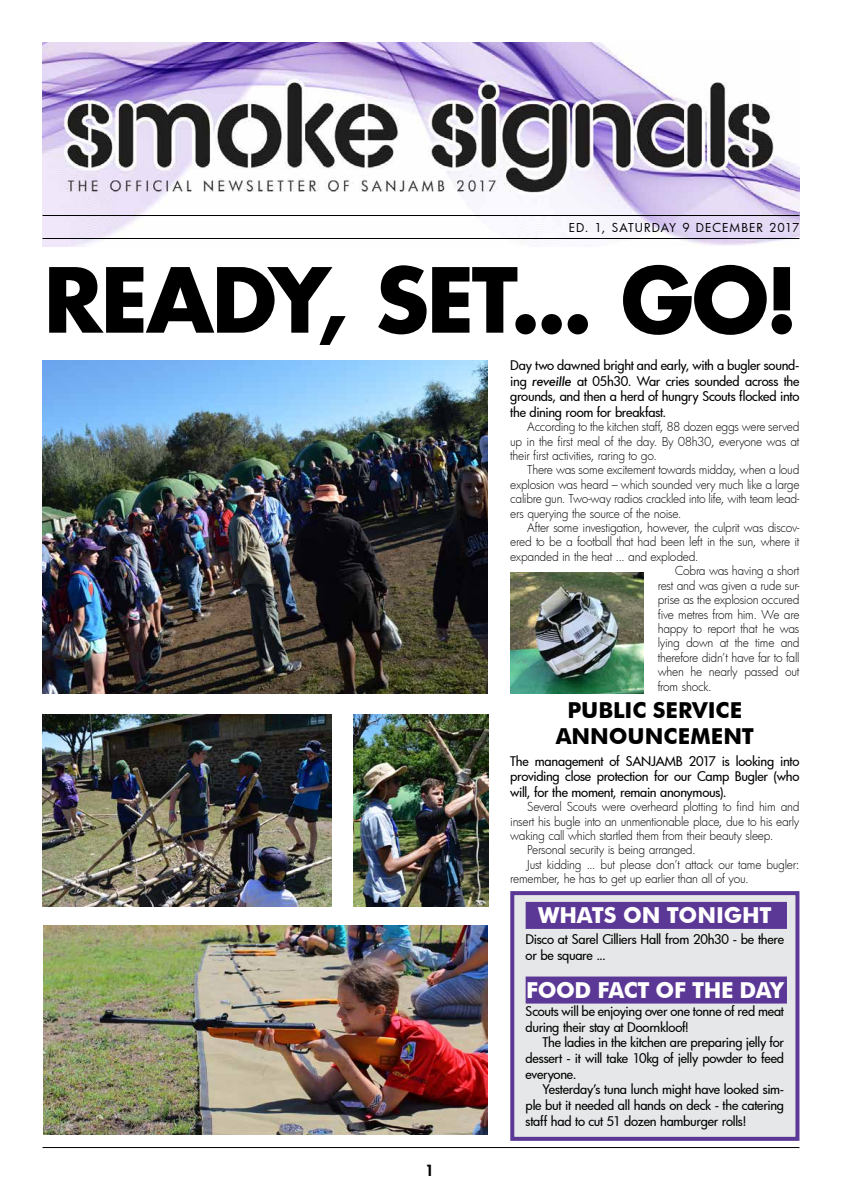
<style>
.page{position:relative;width:842px;height:1191px;background:#fff}
.page>*{position:absolute;margin:0;border:0;box-sizing:border-box;transform-origin:0 0}
.t1{font:700 87px "Futura Std";letter-spacing:-.03em;color:#000}
.t2{font:700 22px "Futura BT";letter-spacing:-.015em;color:#fff}
.t3{font:700 22px/26.4px "Futura BT";color:#000;text-align:center}
.t4{font:800 15px "Futura Std";color:#000}
.t5{font:13px/15.6px "Futura Md";letter-spacing:-.02em;color:#000;text-align:justify}
.t6{font:12px/14.4px "Futura Lt";letter-spacing:-.02em;color:#000;text-align:justify}
.t7{font:12px "Futura Bk";letter-spacing:.075em;color:#000}
.s1{font-family:"Futura BT";font-weight:500;font-style:italic}
</style>
<div class="page">
<hr style="left:43px;top:1147px;width:756px;height:1px;background:#000">
<img style="left:43px;top:43px;width:756px;height:203px">
<div style="left:512px;top:893px;width:285px;height:245px;background:#e6e7e8"></div>
<div style="left:526px;top:902px;width:261px;height:27px;background:#5c3896"></div>
<div style="left:526px;top:976px;width:261px;height:27px;background:#5c3896"></div>
<div style="left:510px;top:891px;width:289px;height:249px;border:4px solid #5c3896"></div>
<hr style="left:43px;top:215px;width:756px;height:1px;background:#000">
<hr style="left:43px;top:238px;width:756px;height:1px;background:#000">
<img style="left:510px;top:573px;width:133px;height:120px">
<img style="left:43px;top:360px;width:445px;height:333px">
<img style="left:43px;top:714px;width:289px;height:193px">
<img style="left:354px;top:714px;width:134px;height:192px">
<img style="left:43px;top:925px;width:445px;height:209px">
<p class="t7" style="left:569px;top:219px;width:232px">ED. 1, SATURDAY 9 DECEMBER 2017</p>
<h1 class="t1" style="left:44px;top:242px;width:756px">READY, SET... GO!</h1>
<p class="t5" style="left:510px;top:357px;width:291px">Day two dawned bright and early, with a bugler sound&shy;ing <span class="s1">reveille</span> at 05h30. War cries sounded across the grounds, and then a herd of hungry Scouts flocked into the dining room for breakfast.</p>
<p class="t6" style="left:510px;top:419px;width:291px;text-indent:17px">According to the kitchen staff, 88 dozen eggs were served up in the first meal of the day. By 08h30, everyone was at their first activities, raring to go.</p>
<p class="t6" style="left:510px;top:462px;width:291px;text-indent:17px">There was some excitement towards midday, when a loud explosion was heard – which sounded very much like a large calibre gun. Two-way radios crackled into life, with team lead&shy;ers querying the source of the noise.</p>
<p class="t6" style="left:527px;top:520px;width:274px">After some investigation, however, the culprit was discov-</p>
<p class="t6" style="left:510px;top:534px;width:291px">ered to be a football that had been left in the sun, where it</p>
<p class="t6" style="left:510px;top:549px;width:190px">expanded in the heat ... and exploded.</p>
<p class="t6" style="left:675px;top:563px;width:126px">Cobra was having a short</p>
<p class="t6" style="left:658px;top:578px;width:143px">rest and was given a rude sur-</p>
<p class="t6" style="left:658px;top:592px;width:143px">prise as the explosion occured</p>
<p class="t6" style="left:658px;top:606px;width:143px">five metres from him. We are</p>
<p class="t6" style="left:658px;top:621px;width:143px">happy to report that he was</p>
<p class="t6" style="left:658px;top:635px;width:143px">lying down at the time and</p>
<p class="t6" style="left:658px;top:650px;width:143px">therefore didn’t have far to fall</p>
<p class="t6" style="left:658px;top:664px;width:143px">when he nearly passed out</p>
<p class="t6" style="left:658px;top:678px;width:56px">from shock.</p>
<h2 class="t3" style="left:556px;top:696px;width:200px">PUBLIC SERVICE<br>ANNOUNCEMENT</h2>
<p class="t5" style="left:510px;top:752px;width:291px">The management of SANJAMB 2017 is looking into providing close protection for our Camp Bugler (who will, for the moment, remain anonymous).</p>
<p class="t6" style="left:527px;top:799px;width:274px">Several Scouts were overheard plotting to find him and</p>
<p class="t6" style="left:510px;top:813px;width:291px">insert his bugle into an unmentionable place, due to his early</p>
<p class="t6" style="left:510px;top:828px;width:265px">waking call which startled them from their beauty sleep.</p>
<p class="t6" style="left:527px;top:842px;width:170px">Personal security is being arranged.</p>
<p class="t6" style="left:527px;top:857px;width:274px">Just kidding ... but please don’t attack our tame bugler:</p>
<p class="t6" style="left:510px;top:871px;width:240px">remember, he has to get up earlier than all of you.</p>
<p class="t4" style="left:425px;top:1160px;width:10px">1</p>
<h2 class="t2" style="left:538px;top:902px;width:235px">WHATS ON TONIGHT</h2>
<p class="t5" style="left:526px;top:931px;width:260px">Disco at Sarel Cilliers Hall from 20h30 - be there or be square ...</p>
<h2 class="t2" style="left:526px;top:976px;width:259px">FOOD FACT OF THE DAY</h2>
<p class="t5" style="left:526px;top:1003px;width:260px">Scouts will be enjoying over one tonne of red meat during their stay at Doornkloof!</p>
<p class="t5" style="left:526px;top:1034px;width:260px;text-indent:17px">The ladies in the kitchen are preparing jelly for dessert - it will take 10kg of jelly powder to feed everyone.</p>
<p class="t5" style="left:526px;top:1081px;width:260px;text-indent:17px">Yesterday’s tuna lunch might have looked sim&shy;ple but it needed all hands on deck - the catering staff had to cut 51 dozen hamburger rolls!</p>
</div>
